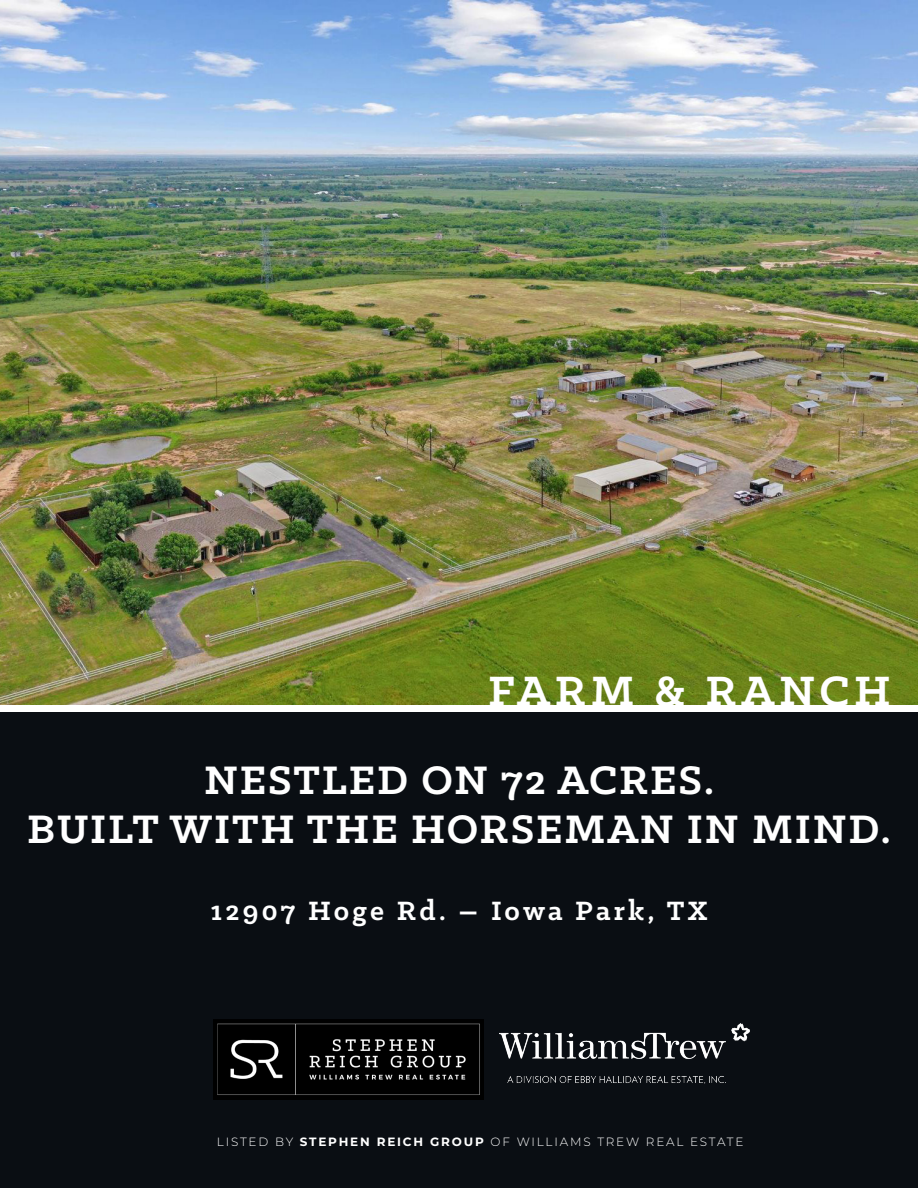
<style>
.page{position:relative;width:918px;height:1188px;background:#fff}
.page>*{position:absolute;margin:0;border:0;box-sizing:border-box;transform-origin:0 0}
.t1{font:700 48px "Klinic Slab";letter-spacing:.1em;color:#fff}
.t2{font:700 45px "Klinic Slab";letter-spacing:.04em;color:#fff}
.t3{font:700 30px "Klinic Slab";letter-spacing:.11em;color:#fff}
.t4{font:300 12px "Montserrat";letter-spacing:.15em;color:#fff}
.s1{font-weight:700}
</style>
<div class="page">
<img style="left:0;top:0;width:918px;height:704px">
<div style="left:0;top:713px;width:918px;height:475px;background:#0a0e13"></div>
<img style="left:500px;top:1023px;width:249px;height:60px">
<img style="left:214px;top:1019px;width:270px;height:80px">
<p class="t1" style="left:488px;top:660px;width:404px">FARM &amp; RANCH</p>
<p class="t2" style="left:204px;top:750px;width:511px">NESTLED ON 72 ACRES.</p>
<p class="t2" style="left:27px;top:800px;width:865px">BUILT WITH THE HORSEMAN IN MIND.</p>
<p class="t3" style="left:211px;top:891px;width:498px">12907 Hoge Rd. – Iowa Park, TX</p>
<p class="t4" style="left:217px;top:1134px;width:528px">LISTED BY <span class="s1">STEPHEN REICH GROUP</span> OF WILLIAMS TREW REAL ESTATE</p>
</div>
